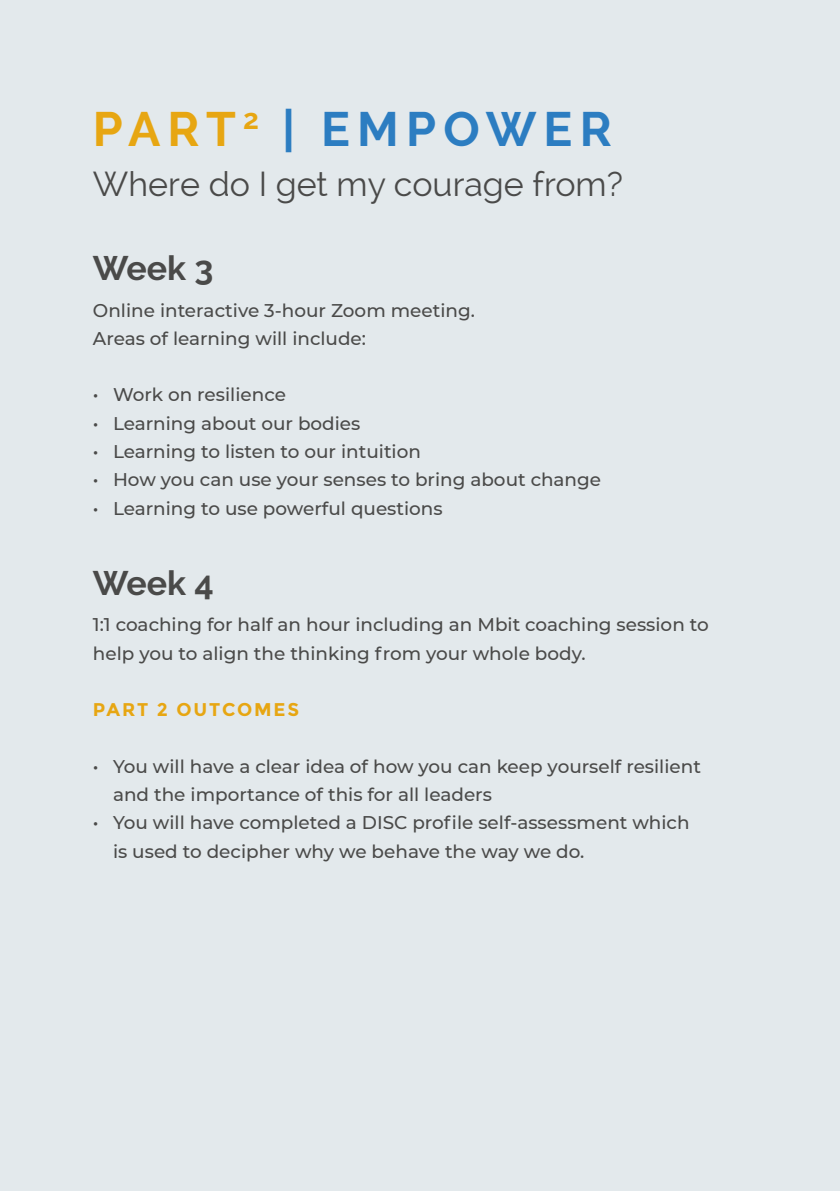
<style>
.page{position:relative;width:840px;height:1191px;background:#fff}
.page>*{position:absolute;margin:0;border:0;box-sizing:border-box;transform-origin:0 0}
.t1{font:700 48px "Raleway";letter-spacing:.15em;color:#2c7dc1}
.t2{font:34px "Raleway";color:#4a4a49}
.t3{font:700 34px "Raleway";color:#4a4a49}
.t4{font:500 18.4px/28.2px "Montserrat";color:#4a4a49}
.t5{font:700 18.4px "Montserrat";letter-spacing:.1em;color:#e7a612}
.s1{color:#e7a612}
</style>
<div class="page">
<div style="left:0;top:0;width:839px;height:1191px;background:#e3e9ec"></div>
<h1 class="t1" style="left:93px;top:101px;width:520px"><span class="s1">PART</span><sup>2</sup> | EMPOWER</h1>
<h2 class="t2" style="left:93px;top:165px;width:531px">Where do I get my courage from?</h2>
<h2 class="t3" style="left:93px;top:248px;width:122px">Week 3</h2>
<p class="t4" style="left:93px;top:295px;width:383px">Online interactive 3-hour Zoom meeting.<br>Areas of learning will include:</p>
<p class="t4" style="left:93px;top:380px;width:194px">• Work on resilience</p>
<p class="t4" style="left:93px;top:408px;width:269px">• Learning about our bodies</p>
<p class="t4" style="left:93px;top:436px;width:329px">• Learning to listen to our intuition</p>
<p class="t4" style="left:93px;top:465px;width:509px">• How you can use your senses to bring about change</p>
<p class="t4" style="left:93px;top:493px;width:351px">• Learning to use powerful questions</p>
<h2 class="t3" style="left:93px;top:564px;width:122px">Week 4</h2>
<p class="t4" style="left:93px;top:610px;width:617px">1:1 coaching for half an hour including an Mbit coaching session to help you to align the thinking from your whole body.</p>
<p class="t5" style="left:93px;top:698px;width:208px">PART 2 OUTCOMES</p>
<p class="t4" style="left:113px;top:751px;width:589px;text-indent:-20px">• You will have a clear idea of how you can keep yourself resilient and the importance of this for all leaders</p>
<p class="t4" style="left:113px;top:808px;width:577px;text-indent:-20px">• You will have completed a DISC profile self-assessment which is used to decipher why we behave the way we do.</p>
</div>
